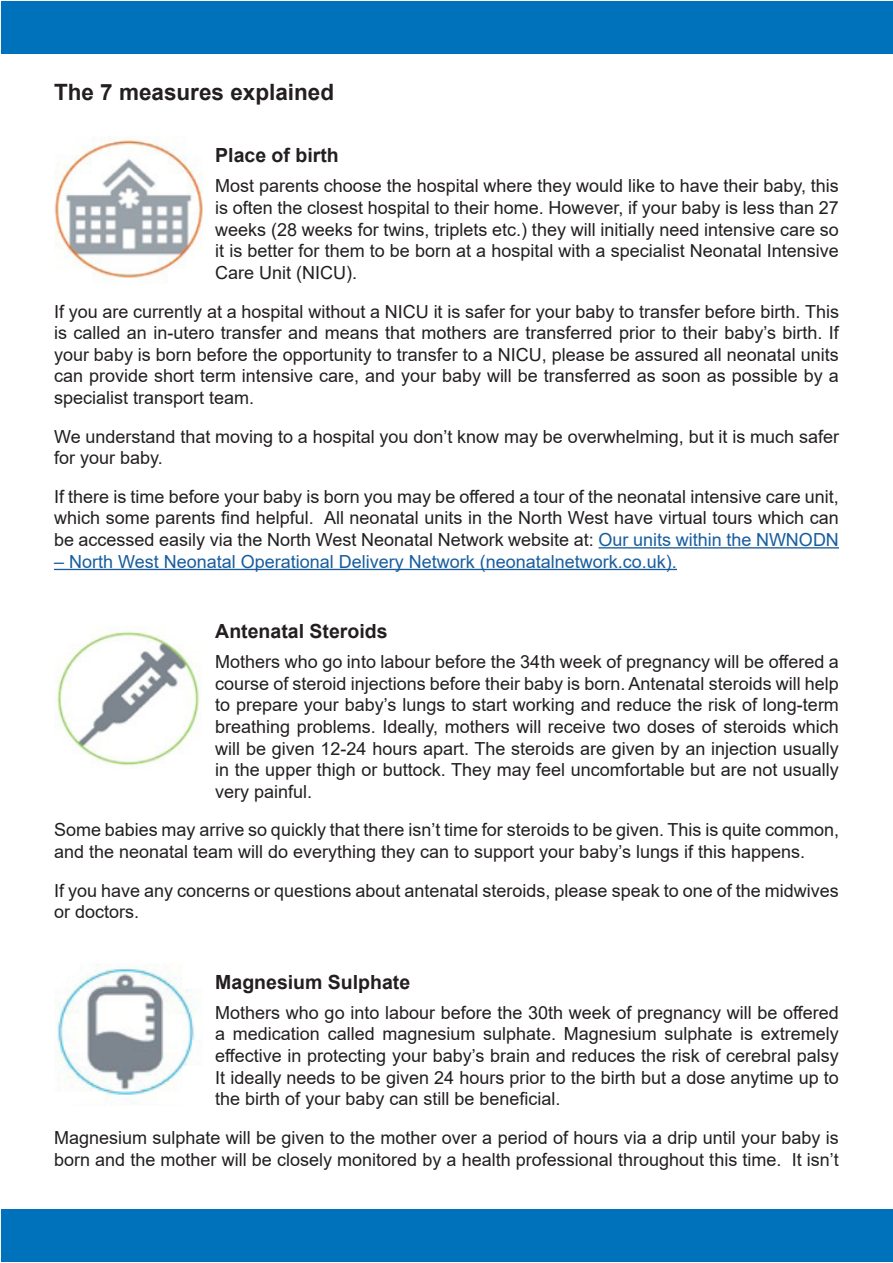
<style>
.page{position:relative;width:893px;height:1263px;background:#fff}
.page>*{position:absolute;margin:0;border:0;box-sizing:border-box;transform-origin:0 0}
.Title_Heading{font:700 22.5px "Arial";color:#231f20}
.Sub_Heading{font:700 19.5px "Arial";color:#231f20}
.t1{font:18px/21.6px "Arial";color:#231f20;text-align:justify}
.t2{font:18px "Arial";color:#175d9e}
.s1{color:#175d9e}
</style>
<div class="page">
<div style="left:1px;top:1px;width:891px;height:52px;background:#0072bc"></div>
<div style="left:1px;top:1210px;width:891px;height:52px;background:#0072bc"></div>
<hr style="left:598px;top:547px;width:241px;height:1px;background:#175d9e">
<hr style="left:54px;top:569px;width:623px;height:1px;background:#175d9e">
<img style="left:54px;top:137px;width:148px;height:146px">
<img style="left:54px;top:628px;width:146px;height:140px">
<img style="left:54px;top:964px;width:143px;height:142px">
<p class="Title_Heading" style="left:54px;top:77px;width:282px">The 7 measures explained</p>
<p class="Sub_Heading" style="left:215px;top:142px;width:125px">Place of birth</p>
<p class="t1" style="left:215px;top:175px;width:625px">Most parents choose the hospital where they would like to have their baby, this is often the closest hospital to their home. However, if your baby is less than 27 weeks (28 weeks for twins, triplets etc.) they will initially need intensive care so it is better for them to be born at a hospital with a specialist Neonatal Intensive Care Unit (NICU).</p>
<p class="t1" style="left:54px;top:300px;width:786px">If you are currently at a hospital without a NICU it is safer for your baby to transfer before birth. This is called an in-utero transfer and means that mothers are transferred prior to their baby’s birth. If your baby is born before the opportunity to transfer to a NICU, please be assured all neonatal units can provide short term intensive care, and your baby will be transferred as soon as possible by a specialist transport team.</p>
<p class="t1" style="left:54px;top:425px;width:786px">We understand that moving to a hospital you don’t know may be overwhelming, but it is much safer for your baby.</p>
<p class="t1" style="left:54px;top:485px;width:786px">If there is time before your baby is born you may be offered a tour of the neonatal intensive care unit, which some parents find helpful. All neonatal units in the North West have virtual tours which can be accessed easily via the North West Neonatal Network website at: <span class="s1">Our units within the NWNODN</span></p>
<p class="t2" style="left:54px;top:549px;width:624px">– North West Neonatal Operational Delivery Network (neonatalnetwork.co.uk).</p>
<p class="Sub_Heading" style="left:215px;top:617px;width:174px">Antenatal Steroids</p>
<p class="t1" style="left:215px;top:651px;width:625px">Mothers who go into labour before the 34th week of pregnancy will be offered a course of steroid injections before their baby is born. Antenatal steroids will help to prepare your baby’s lungs to start working and reduce the risk of long-term breathing problems. Ideally, mothers will receive two doses of steroids which will be given 12-24 hours apart. The steroids are given by an injection usually in the upper thigh or buttock. They may feel uncomfortable but are not usually very painful.</p>
<p class="t1" style="left:54px;top:819px;width:786px">Some babies may arrive so quickly that there isn’t time for steroids to be given. This is quite common, and the neonatal team will do everything they can to support your baby’s lungs if this happens.</p>
<p class="t1" style="left:54px;top:879px;width:786px">If you have any concerns or questions about antenatal steroids, please speak to one of the midwives or doctors.</p>
<p class="Sub_Heading" style="left:215px;top:968px;width:197px">Magnesium Sulphate</p>
<p class="t1" style="left:215px;top:1002px;width:625px">Mothers who go into labour before the 30th week of pregnancy will be offered a medication called magnesium sulphate. Magnesium sulphate is extremely effective in protecting your baby’s brain and reduces the risk of cerebral palsy It ideally needs to be given 24 hours prior to the birth but a dose anytime up to the birth of your baby can still be beneficial.</p>
<p class="t1" style="left:54px;top:1127px;width:786px">Magnesium sulphate will be given to the mother over a period of hours via a drip until your baby is born and the mother will be closely monitored by a health professional throughout this time. It isn’t</p>
</div>
